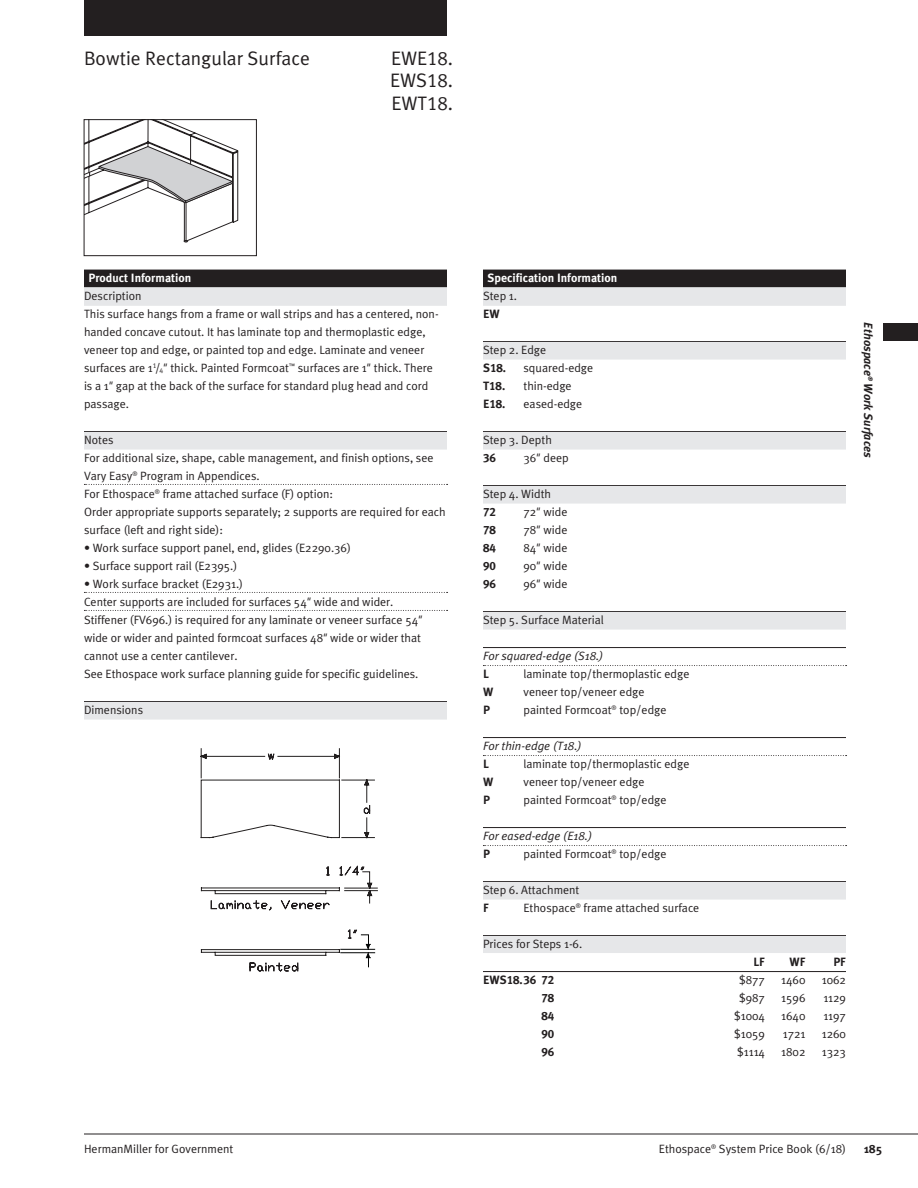
<style>
.page{position:relative;width:918px;height:1188px;background:#fff}
.page>*{position:absolute;margin:0;border:0;box-sizing:border-box;transform-origin:0 0}
.t1{font:19.5px "Meta HM";color:#231f20}
.t2{font:19.5px/22.5px "Meta Caps HM";color:#231f20;text-align:justify}
.t3{font:12px/18px "Meta HM";color:#231f20}
.t4{font:700 12px "Meta Caps HM";color:#231f20}
.t5{font:italic 12px "Meta HM";color:#231f20}
.t6{font:700 12px "Meta HM";color:#fff}
.t7{font:italic 700 12px "Meta HM";color:#231f20}
.t8{font:700 12px "Meta HM";color:#231f20}
.s1{font-family:"Meta Caps HM"}
.s2{font-family:"Meta Caps HM";font-size:7.05px}
.s3{font-style:italic}
</style>
<div class="page">
<div style="left:84px;top:0;width:363px;height:36px;background:#231f20"></div>
<hr style="left:84px;top:1134px;width:834px;height:1px;background:#231f20">
<div style="left:884px;top:323px;width:34px;height:18px;background:#231f20"></div>
<div style="left:84px;top:270px;width:363px;height:18px;background:#231f20"></div>
<div style="left:84px;top:288px;width:363px;height:18px;background:#e6e7e9"></div>
<hr style="left:84px;top:431px;width:363px;height:1px;background:#231f20">
<div style="left:84px;top:432px;width:363px;height:18px;background:#e6e7e9"></div>
<svg style="left:84px;top:484px;width:364px;height:1px"></svg>
<svg style="left:84px;top:592px;width:364px;height:1px"></svg>
<svg style="left:84px;top:610px;width:364px;height:1px"></svg>
<hr style="left:84px;top:701px;width:363px;height:1px;background:#231f20">
<div style="left:84px;top:702px;width:363px;height:18px;background:#e6e7e9"></div>
<svg style="left:201px;top:748px;width:177px;height:223px"></svg>
<div style="left:483px;top:270px;width:363px;height:18px;background:#231f20"></div>
<div style="left:483px;top:288px;width:363px;height:18px;background:#e6e7e9"></div>
<hr style="left:483px;top:341px;width:363px;height:1px;background:#231f20">
<div style="left:483px;top:342px;width:363px;height:18px;background:#e6e7e9"></div>
<hr style="left:483px;top:431px;width:363px;height:1px;background:#231f20">
<div style="left:483px;top:432px;width:363px;height:18px;background:#e6e7e9"></div>
<hr style="left:483px;top:485px;width:363px;height:1px;background:#231f20">
<div style="left:483px;top:486px;width:363px;height:18px;background:#e6e7e9"></div>
<hr style="left:483px;top:611px;width:363px;height:1px;background:#231f20">
<div style="left:483px;top:612px;width:363px;height:18px;background:#e6e7e9"></div>
<hr style="left:483px;top:647px;width:363px;height:1px;background:#231f20">
<svg style="left:483px;top:665px;width:364px;height:1px"></svg>
<hr style="left:483px;top:737px;width:363px;height:1px;background:#231f20">
<svg style="left:483px;top:755px;width:364px;height:1px"></svg>
<hr style="left:483px;top:827px;width:363px;height:1px;background:#231f20">
<svg style="left:483px;top:845px;width:364px;height:1px"></svg>
<hr style="left:483px;top:881px;width:363px;height:1px;background:#231f20">
<div style="left:483px;top:882px;width:363px;height:18px;background:#e6e7e9"></div>
<hr style="left:483px;top:935px;width:363px;height:1px;background:#231f20">
<div style="left:483px;top:936px;width:363px;height:18px;background:#e6e7e9"></div>
<hr style="left:483px;top:953px;width:363px;height:1px;background:#fff">
<hr style="left:483px;top:971px;width:363px;height:1px;background:#231f20">
<svg style="left:86px;top:122px;width:153px;height:121px"></svg>
<div style="left:84px;top:120px;width:172px;height:136px;border:1px solid #231f20"></div>
<h1 class="t1" style="left:84px;top:47px;width:227px">Bowtie Rectangular Surface</h1>
<h1 class="t2" style="left:390px;top:47px;width:65px">EWE18.<br>EWS18.<br>EWT18.</h1>
<p class="t6" style="left:88px;top:271px;width:104px">Product Information</p>
<p class="t3" style="left:84px;top:287px;width:356px">Description<br>This surface hangs from a frame or wall strips and has a centered, non&shy;handed concave cutout. It has laminate top and thermoplastic edge, veneer top and edge, or painted top and edge. Laminate and veneer surfaces are 1<sup>1</sup><span class="s1">/</span><span class="s2">4</span><span class="s3">"</span> thick. Painted Formcoat™ surfaces are 1<span class="s3">"</span> thick. There is a 1<span class="s3">"</span> gap at the back of the surface for standard plug head and cord passage.</p>
<p class="t3" style="left:84px;top:431px;width:363px">Notes<br>For additional size, shape, cable management, and finish options, see Vary Easy® Program in Appendices.<br>For Ethospace® frame attached surface (F) option:<br>Order appropriate supports separately; 2 supports are required for each surface (left and right side):</p>
<p class="t3" style="left:84px;top:539px;width:268px">• Work surface support panel, end, glides (E2290.36)</p>
<p class="t3" style="left:84px;top:557px;width:155px">• Surface support rail (E2395.)</p>
<p class="t3" style="left:84px;top:575px;width:340px">• Work surface bracket (E2931.)<br>Center supports are included for surfaces 54<span class="s3">"</span> wide and wider.<br>Stiffener (FV696.) is required for any laminate or veneer surface 54<span class="s3">" </span>wide or wider and painted formcoat surfaces 48<span class="s3">"</span> wide or wider that cannot use a center cantilever.<br>See Ethospace work surface planning guide for specific guidelines.</p>
<p class="t3" style="left:84px;top:701px;width:61px">Dimensions</p>
<p class="t6" style="left:488px;top:271px;width:131px">Specification Information</p>
<p class="t3" style="left:483px;top:287px;width:36px">Step 1.</p>
<p class="t4" style="left:483px;top:307px;width:18px">EW</p>
<p class="t3" style="left:483px;top:341px;width:65px">Step 2. Edge</p>
<p class="t4" style="left:483px;top:361px;width:25px">S18.</p>
<p class="t3" style="left:523px;top:359px;width:71px">squared-edge</p>
<p class="t4" style="left:483px;top:379px;width:24px">T18.</p>
<p class="t3" style="left:523px;top:377px;width:50px">thin-edge</p>
<p class="t4" style="left:483px;top:397px;width:24px">E18.</p>
<p class="t3" style="left:523px;top:395px;width:60px">eased-edge</p>
<p class="t3" style="left:483px;top:431px;width:70px">Step 3. Depth</p>
<p class="t4" style="left:483px;top:451px;width:14px">36</p>
<p class="t3" style="left:523px;top:449px;width:47px">36<span class="s3">"</span> deep</p>
<p class="t3" style="left:483px;top:485px;width:70px">Step 4. Width</p>
<p class="t4" style="left:483px;top:505px;width:14px">72</p>
<p class="t3" style="left:523px;top:503px;width:45px">72<span class="s3">"</span> wide</p>
<p class="t4" style="left:483px;top:523px;width:14px">78</p>
<p class="t3" style="left:523px;top:521px;width:45px">78<span class="s3">"</span> wide</p>
<p class="t4" style="left:483px;top:541px;width:14px">84</p>
<p class="t3" style="left:523px;top:539px;width:45px">84<span class="s3">"</span> wide</p>
<p class="t4" style="left:483px;top:559px;width:14px">90</p>
<p class="t3" style="left:523px;top:557px;width:45px">90<span class="s3">"</span> wide</p>
<p class="t4" style="left:483px;top:577px;width:14px">96</p>
<p class="t3" style="left:523px;top:575px;width:45px">96<span class="s3">"</span> wide</p>
<p class="t3" style="left:483px;top:611px;width:122px">Step 5. Surface Material</p>
<p class="t5" style="left:483px;top:649px;width:122px">For squared-edge (S18.)</p>
<p class="t4" style="left:483px;top:667px;width:7px">L</p>
<p class="t3" style="left:523px;top:665px;width:167px">laminate top/thermoplastic edge</p>
<p class="t4" style="left:483px;top:685px;width:12px">W</p>
<p class="t3" style="left:523px;top:683px;width:123px">veneer top/veneer edge</p>
<p class="t4" style="left:483px;top:703px;width:8px">P</p>
<p class="t3" style="left:524px;top:701px;width:145px">painted Formcoat® top/edge</p>
<p class="t5" style="left:483px;top:739px;width:100px">For thin-edge (T18.)</p>
<p class="t4" style="left:483px;top:757px;width:7px">L</p>
<p class="t3" style="left:523px;top:755px;width:167px">laminate top/thermoplastic edge</p>
<p class="t4" style="left:483px;top:775px;width:12px">W</p>
<p class="t3" style="left:523px;top:773px;width:123px">veneer top/veneer edge</p>
<p class="t4" style="left:483px;top:793px;width:8px">P</p>
<p class="t3" style="left:524px;top:791px;width:145px">painted Formcoat® top/edge</p>
<p class="t5" style="left:483px;top:829px;width:111px">For eased-edge (E18.)</p>
<p class="t4" style="left:483px;top:847px;width:8px">P</p>
<p class="t3" style="left:524px;top:845px;width:145px">painted Formcoat® top/edge</p>
<p class="t3" style="left:483px;top:881px;width:98px">Step 6. Attachment</p>
<p class="t4" style="left:483px;top:901px;width:7px">F</p>
<p class="t3" style="left:524px;top:899px;width:177px">Ethospace® frame attached surface</p>
<p class="t3" style="left:483px;top:935px;width:101px">Prices for Steps 1-6.</p>
<p class="t4" style="left:753px;top:955px;width:13px">LF</p>
<p class="t4" style="left:789px;top:955px;width:18px">WF</p>
<p class="t4" style="left:833px;top:955px;width:14px">PF</p>
<p class="t4" style="left:483px;top:973px;width:73px">EWS18. 36 72</p>
<p class="t3" style="left:739px;top:971px;width:27px">$877</p>
<p class="t3" style="left:781px;top:971px;width:26px">1460</p>
<p class="t3" style="left:822px;top:971px;width:26px">1062</p>
<p class="t4" style="left:542px;top:991px;width:14px">78</p>
<p class="t3" style="left:739px;top:989px;width:27px">$987</p>
<p class="t3" style="left:781px;top:989px;width:26px">1596</p>
<p class="t3" style="left:823px;top:989px;width:24px">1129</p>
<p class="t4" style="left:542px;top:1009px;width:14px">84</p>
<p class="t3" style="left:734px;top:1007px;width:32px">$1004</p>
<p class="t3" style="left:781px;top:1007px;width:26px">1640</p>
<p class="t3" style="left:823px;top:1007px;width:24px">1197</p>
<p class="t4" style="left:542px;top:1027px;width:14px">90</p>
<p class="t3" style="left:734px;top:1025px;width:32px">$1059</p>
<p class="t3" style="left:783px;top:1025px;width:24px">1721</p>
<p class="t3" style="left:822px;top:1025px;width:26px">1260</p>
<p class="t4" style="left:542px;top:1045px;width:14px">96</p>
<p class="t3" style="left:737px;top:1043px;width:29px">$1114</p>
<p class="t3" style="left:781px;top:1043px;width:26px">1802</p>
<p class="t3" style="left:822px;top:1043px;width:26px">1323</p>
<p class="t7" style="left:875px;top:322px;width:137px;rotate:90deg">Ethospace® Work Surfaces</p>
<p class="t3" style="left:84px;top:1139px;width:151px">HermanMiller for Government</p>
<p class="t3" style="left:659px;top:1139px;width:189px">Ethospace® System Price Book (6/18)</p>
<p class="t8" style="left:864px;top:1141px;width:20px">185</p>
</div>
